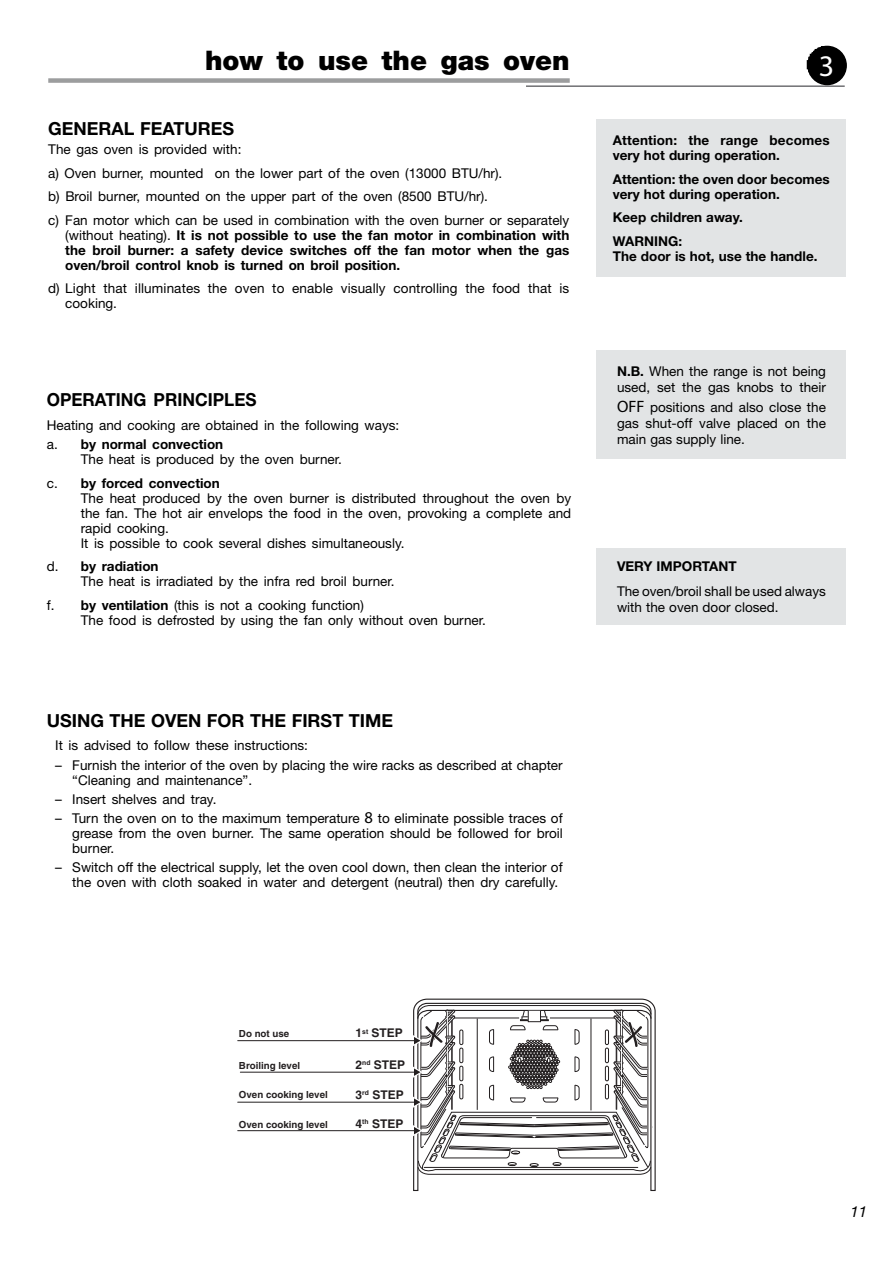
<style>
.page{position:relative;width:893px;height:1263px;background:#fff}
.page>*{position:absolute;margin:0;border:0;box-sizing:border-box;transform-origin:0 0}
.t1{font:30px "Myriad Pro";color:#fff}
.t2{font:900 27px "Helvetica Neue";color:#000}
.t3{font:700 18px "Helvetica Neue";color:#000}
.t4{font:700 18px "Helvetica Neue";color:#000;scale:.95 1}
.t5{font:italic 15px "Helvetica Neue";color:#000}
.t6{font:13.5px/15px "Helvetica Neue";color:#000}
.t7{font:700 13.5px/15px "Helvetica Neue";color:#000}
.t8{font:700 12px "Helvetica";color:#231f20}
.t9{font:700 9.75px "Helvetica";color:#231f20}
.s1{font-weight:400}
.s2{font-weight:700}
.s3{font-family:"Myriad";font-size:16.5px}
</style>
<div class="page">
<div style="left:48px;top:78px;width:522px;height:5px;background:#9c9d9e"></div>
<div style="left:597px;top:119px;width:249px;height:157px;background:#e2e4e5"></div>
<div style="left:597px;top:350px;width:249px;height:109px;background:#e2e4e5"></div>
<div style="left:597px;top:548px;width:249px;height:76px;background:#e2e4e5"></div>
<svg style="left:413px;top:998px;width:243px;height:193px"></svg>
<hr style="left:240px;top:1072px;width:175px;height:1px;background:#231f20">
<hr style="left:238px;top:1040px;width:177px;height:1px;background:#231f20">
<hr style="left:238px;top:1102px;width:177px;height:1px;background:#231f20">
<hr style="left:238px;top:1130px;width:177px;height:1px;background:#231f20">
<svg style="left:411px;top:1005px;width:241px;height:170px"></svg>
<hr style="left:424px;top:1167px;width:214px;height:1px;background:#231f20">
<hr style="left:526px;top:85px;width:319px;height:2px;background:#707073">
<div style="left:807px;top:46px;width:40px;height:39px;border:2px solid #000;border-radius:50%"></div>
<svg style="left:807px;top:46px;width:38px;height:37px"></svg>
<h2 class="t2" style="left:205px;top:51px;width:366px">how to use the gas oven</h2>
<h3 class="t3" style="left:48px;top:122px;width:187px">GENERAL FEATURES</h3>
<p class="t6" style="left:48px;top:139px;width:523px;line-height:23.5px">The gas oven is provided with:<br>a) Oven burner, mounted on the lower part of the oven (13000 BTU/hr).<br>b) Broil burner, mounted on the upper part of the oven (8500 BTU/hr).<br>c) Fan motor which can be used in combination with the oven burner or separately</p>
<p class="t7" style="left:65px;top:228px;width:506px;text-align:justify"><span class="s1">(without heating).</span> It is not possible to use the fan motor in combination with the broil burner: a safety device switches off the fan motor when the gas oven/broil control knob is turned on broil position.</p>
<p class="t6" style="left:65px;top:282px;width:505px;text-indent:-17px">d) Light that illuminates the oven to enable visually controlling the food that is cooking.</p>
<h3 class="t4" style="left:47px;top:393px;width:222px">OPERATING PRINCIPLES</h3>
<p class="t6" style="left:47px;top:417px;width:354px;line-height:19.2px">Heating and cooking are obtained in the following ways: a. <span class="s2">by normal convection</span></p>
<p class="t6" style="left:47px;top:449px;width:296px;line-height:23.5px;text-indent:34px">The heat is produced by the oven burner. c. <span class="s2">by forced convection</span></p>
<p class="t6" style="left:81px;top:492px;width:492px">The heat produced by the oven burner is distributed throughout the oven by the fan. The hot air envelops the food in the oven, provoking a complete and rapid cooking.<br>It is possible to cook several dishes simultaneously.</p>
<p class="t6" style="left:81px;top:560px;width:315px;text-indent:-34px">d. <span class="s2">by radiation<br></span>The heat is irradiated by the infra red broil burner.</p>
<p class="t6" style="left:81px;top:599px;width:406px;text-indent:-34px">f. <span class="s2">by ventilation</span> (this is not a cooking function)<br>The food is defrosted by using the fan only without oven burner.</p>
<h3 class="t3" style="left:47px;top:714px;width:348px">USING THE OVEN FOR THE FIRST TIME</h3>
<p class="t6" style="left:55px;top:739px;width:254px">It is advised to follow these instructions:</p>
<p class="t6" style="left:72px;top:759px;width:492px;text-indent:-17px">– Furnish the interior of the oven by placing the wire racks as described at chapter “Cleaning and maintenance”.</p>
<p class="t6" style="left:55px;top:793px;width:163px">– Insert shelves and tray.</p>
<p class="t6" style="left:72px;top:812px;width:492px;text-align:justify;text-indent:-17px">– Turn the oven on to the maximum temperature <span class="s3">8</span> to eliminate possible traces of grease from the oven burner. The same operation should be followed for broil burner.</p>
<p class="t6" style="left:72px;top:861px;width:492px;text-indent:-17px">– Switch off the electrical supply, let the oven cool down, then clean the interior of the oven with cloth soaked in water and detergent (neutral) then dry carefully.</p>
<h1 class="t1" style="left:819px;top:54px;width:17px">3</h1>
<p class="t7" style="left:613px;top:134px;width:219px">Attention: the range becomes very hot during operation.</p>
<p class="t7" style="left:613px;top:173px;width:219px">Attention: the oven door becomes very hot during operation.</p>
<p class="t7" style="left:613px;top:207px;width:131px;line-height:23.5px">Keep children away.<br>WARNING:</p>
<p class="t7" style="left:613px;top:250px;width:206px">The door is hot, use the handle.</p>
<p class="t6" style="left:617px;top:364px;width:210px;line-height:16.2px"><span class="s2">N.B.</span> When the range is not being used, set the gas knobs to their</p>
<p class="t6" style="left:617px;top:400px;width:210px;line-height:16.2px;text-align:justify"><span class="s3">OFF</span> positions and also close the gas shut-off valve placed on the main gas supply line.</p>
<p class="t7" style="left:617px;top:560px;width:121px">VERY IMPORTANT</p>
<p class="t6" style="left:617px;top:584px;width:210px;line-height:16.2px">The oven/broil shall be used always with the oven door closed.</p>
<p class="t9" style="left:239px;top:1030px;width:52px">Do not use</p>
<p class="t9" style="left:239px;top:1062px;width:63px">Broiling level</p>
<p class="t9" style="left:239px;top:1091px;width:90px">Oven cooking level</p>
<p class="t9" style="left:239px;top:1121px;width:90px">Oven cooking level</p>
<p class="t8" style="left:356px;top:1029px;width:49px">1<sup>st</sup> STEP</p>
<p class="t8" style="left:356px;top:1060px;width:51px">2<sup>nd</sup> STEP</p>
<p class="t8" style="left:356px;top:1090px;width:50px">3<sup>rd</sup> STEP</p>
<p class="t8" style="left:356px;top:1119px;width:49px">4<sup>th</sup> STEP</p>
<p class="t5" style="left:850px;top:1206px;width:18px">11</p>
</div>
